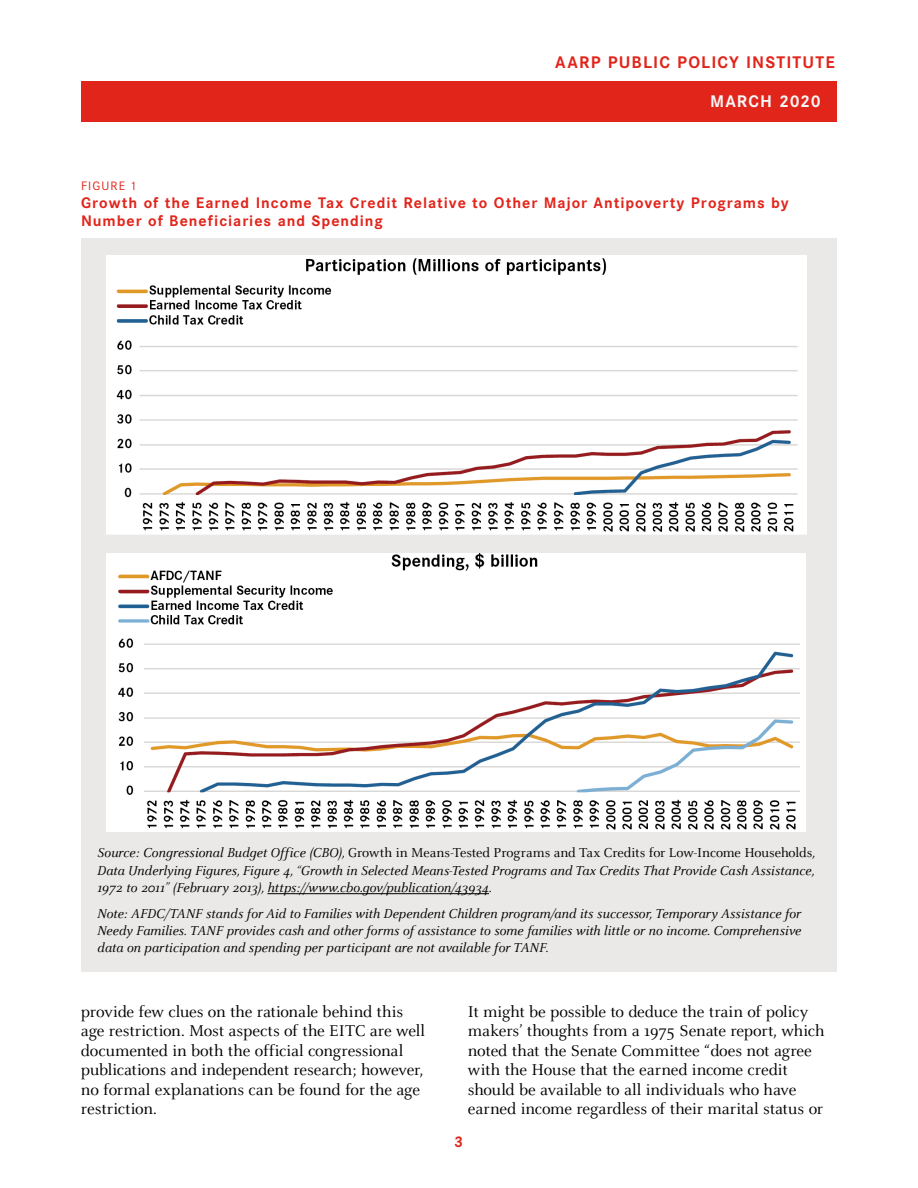
<style>
.page{position:relative;width:918px;height:1188px;background:#fff}
.page>*{position:absolute;margin:0;border:0;box-sizing:border-box;transform-origin:0 0}
.t1{font:17.25px/19.5px "Celeste Pro";letter-spacing:-.01em;color:#000}
.t2{font:700 16.5px "Corporate S";letter-spacing:.07em;color:#e1251b}
.t3{font:700 16.5px "Corporate S";letter-spacing:.07em;color:#f6f6f7}
.t4{font:700 15px/18px "Corporate S";letter-spacing:.065em;color:#e1251b}
.t5{font:italic 14.25px/17.2px "Celeste Pro";letter-spacing:-.005em;color:#000;text-align:justify}
.t6{font:12px "Corporate S";letter-spacing:.09em;color:#e1251b}
.s1{font-style:normal}
</style>
<div class="page">
<div style="left:81px;top:81px;width:756px;height:41px;background:#e1251b"></div>
<div style="left:81px;top:238px;width:756px;height:734px;background:#eae9e8"></div>
<hr style="left:267px;top:893px;width:222px;height:1px;background:#000">
<img style="left:107px;top:255px;width:699px;height:280px">
<img style="left:107px;top:554px;width:698px;height:278px">
<p class="t2" style="left:555px;top:52px;width:281px">AARP PUBLIC POLICY INSTITUTE</p>
<p class="t3" style="left:710px;top:92px;width:112px">MARCH 2020</p>
<p class="t6" style="left:81px;top:179px;width:57px">FIGURE 1</p>
<p class="t4" style="left:81px;top:194px;width:709px">Growth of the Earned Income Tax Credit Relative to Other Major Antipoverty Programs by<br>Number of Beneficiaries and Spending</p>
<p class="t5" style="left:97px;top:844px;width:719px">Source: Congressional Budget Office (CBO), <span class="s1">Growth in Means-Tested Programs and Tax Credits for Low-Income Households</span>, Data Underlying Figures, Figure 4, “Growth in Selected Means-Tested Programs and Tax Credits That Provide Cash Assistance, 1972 to 2011” (February 2013), https://www.cbo.gov/publication/43934.</p>
<p class="t5" style="left:97px;top:904px;width:705px">Note: AFDC/TANF stands for Aid to Families with Dependent Children program/and its successor, Temporary Assistance for Needy Families. TANF provides cash and other forms of assistance to some families with little or no income. Comprehensive data on participation and spending per participant are not available for TANF.</p>
<p class="t1" style="left:81px;top:1001px;width:346px">provide few clues on the rationale behind this age restriction. Most aspects of the EITC are well documented in both the official congressional publications and independent research; however, no formal explanations can be found for the age restriction.</p>
<p class="t1" style="left:468px;top:1001px;width:358px">It might be possible to deduce the train of policy makers’ thoughts from a 1975 Senate report, which noted that the Senate Committee “does not agree with the House that the earned income credit should be available to all individuals who have earned income regardless of their marital status or</p>
<p class="t4" style="left:454px;top:1133px;width:11px">3</p>
</div>
